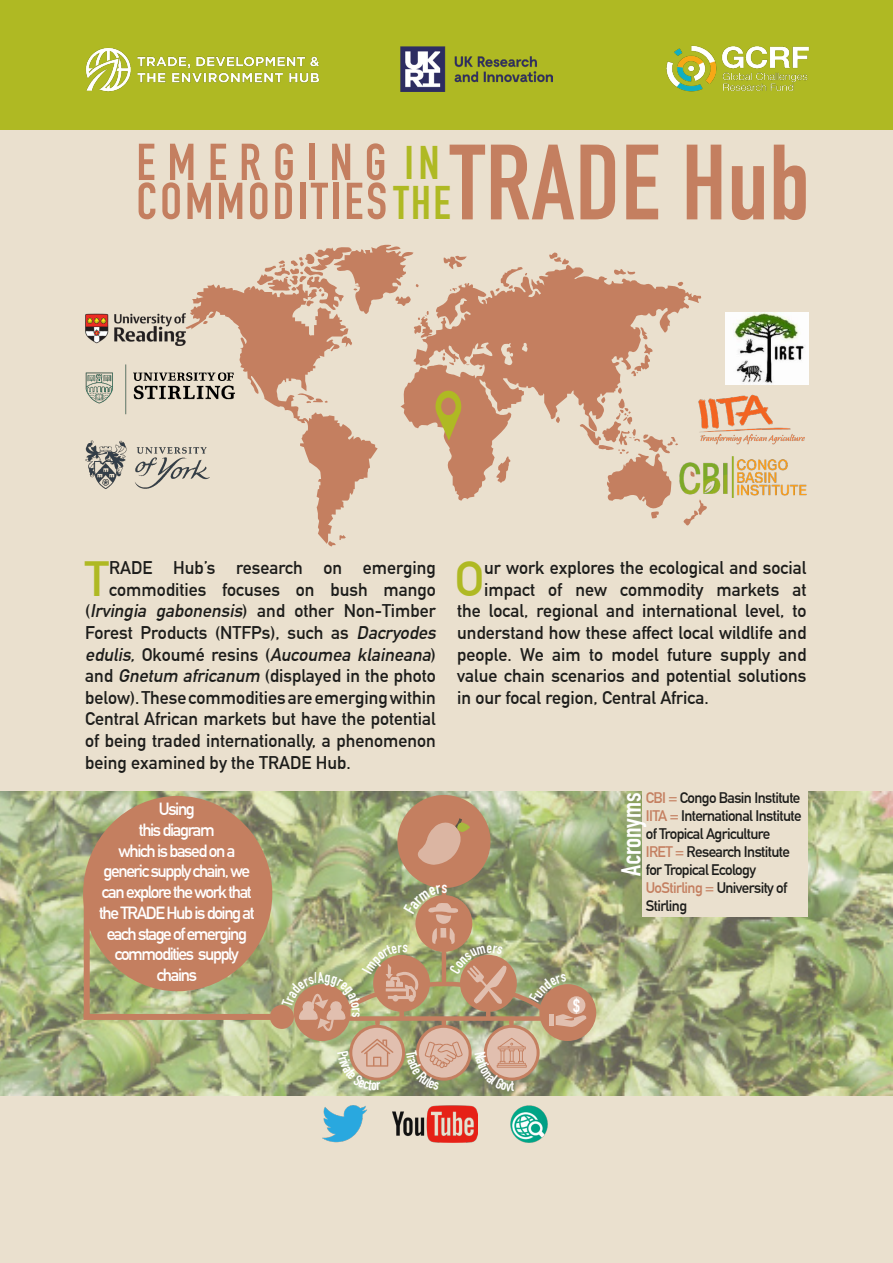
<style>
.page{position:relative;width:893px;height:1263px;background:#eae0ce}
.page>*{position:absolute;margin:0;border:0;box-sizing:border-box;transform-origin:0 0}
.t1{font:700 105px "DIN Condensed";letter-spacing:.01em;color:#c47f60}
.t2{font:700 51px "DIN Condensed";letter-spacing:.06em;color:#c47f60}
.t3{font:700 51px "DIN Condensed";letter-spacing:.24em;color:#c47f60}
.t4{font:700 48.3px "DIN Alternate";color:#afb923}
.t5{font:700 27px "DIN Condensed";letter-spacing:-.005em;color:#fff}
.t6{font:700 18px "DIN Alternate";color:#1d1d1b}
.t7{font:italic 700 18px "DIN Alternate";color:#1d1d1b}
.t8{font:700 18px "DIN Condensed";color:#fff}
.t9{font:700 17.25px/20.7px "DIN Alternate";letter-spacing:-.08em;color:#fff;text-align:center}
.t10{font:700 15px/18px "DIN Alternate";letter-spacing:-.04em;color:#1d1d1b}
.s1{font-size:46.5px;color:#afb923}
.s2{font-style:italic}
.s3{font-style:normal}
.s4{color:#c47f60}
</style>
<div class="page">
<img style="left:0;top:791px;width:893px;height:304px">
<div style="left:84px;top:894px;width:6px;height:122px;background:#c47f60"></div>
<div style="left:84px;top:1014px;width:198px;height:6px;background:#c47f60"></div>
<div style="left:270px;top:1005px;width:24px;height:24px;background:#c47f60;border-radius:50%"></div>
<div style="left:85px;top:797px;width:186px;height:193px;background:#c47f60;border-radius:50%"></div>
<div style="left:399px;top:796px;width:90px;height:90px;background:#c47f60;border-radius:50%"></div>
<div style="left:397px;top:795px;width:93px;height:93px;border:3px solid #c47f60;border-radius:50%"></div>
<div style="left:542px;top:986px;width:52px;height:53px;background:#c47f60;border-radius:50%"></div>
<div style="left:539px;top:984px;width:57px;height:57px;border:4px solid #c47f60;border-radius:50%"></div>
<div style="left:642px;top:781px;width:166px;height:135px;background:#eae0ce"></div>
<div style="left:0;top:0;width:893px;height:130px;background:#afb923"></div>
<img style="left:85px;top:364px;width:101px;height:51px">
<img style="left:709px;top:456px;width:98px;height:41px">
<img style="left:709px;top:395px;width:96px;height:50px">
<img style="left:725px;top:312px;width:83px;height:72px">
<img style="left:85px;top:440px;width:101px;height:49px">
<img style="left:85px;top:313px;width:100px;height:33px">
<svg style="left:186px;top:284px;width:192px;height:260px"></svg>
<svg style="left:298px;top:392px;width:31px;height:12px"></svg>
<svg style="left:328px;top:534px;width:18px;height:12px"></svg>
<svg style="left:443px;top:255px;width:24px;height:5px"></svg>
<svg style="left:401px;top:260px;width:301px;height:241px;fill:#c47f60"></svg>
<svg style="left:520px;top:343px;width:9px;height:9px"></svg>
<svg style="left:501px;top:341px;width:12px;height:27px"></svg>
<svg style="left:254px;top:244px;width:180px;height:105px"></svg>
<svg style="left:442px;top:353px;width:13px;height:13px"></svg>
<svg style="left:479px;top:366px;width:4px;height:5px"></svg>
<svg style="left:495px;top:265px;width:34px;height:27px"></svg>
<svg style="left:549px;top:253px;width:22px;height:12px"></svg>
<svg style="left:495px;top:453px;width:18px;height:31px"></svg>
<svg style="left:553px;top:417px;width:9px;height:6px"></svg>
<svg style="left:202px;top:320px;width:7px;height:5px"></svg>
<svg style="left:678px;top:282px;width:7px;height:5px"></svg>
<svg style="left:629px;top:326px;width:24px;height:51px"></svg>
<svg style="left:613px;top:268px;width:24px;height:7px"></svg>
<svg style="left:580px;top:387px;width:129px;height:139px"></svg>
<svg style="left:435px;top:391px;width:26px;height:50px"></svg>
<img style="left:322px;top:1105px;width:45px;height:38px">
<img style="left:392px;top:1106px;width:85px;height:36px">
<img style="left:500px;top:1095px;width:56px;height:48px">
<svg style="left:418px;top:818px;width:44px;height:47px"></svg>
<svg style="left:457px;top:822px;width:13px;height:10px"></svg>
<img style="left:86px;top:48px;width:233px;height:44px">
<img style="left:666px;top:45px;width:143px;height:47px">
<img style="left:401px;top:46px;width:151px;height:45px">
<svg style="left:282px;top:885px;width:306px;height:206px;background:#afa37b"></svg>
<p class="t3" style="left:136px;top:128px;width:304px">EMERGING<span class="s1">IN</span></p>
<p class="t2" style="left:136px;top:167px;width:316px">COMMODITIES<span class="s1">THE</span></p>
<p class="t1" style="left:450px;top:112px;width:362px">TRADE Hub</p>
<p class="t4" style="left:85px;top:542px;width:26px">T</p>
<p class="t6" style="left:109px;top:554px;width:328px">RADE Hub’s research on emerging</p>
<p class="t6" style="left:109px;top:576px;width:328px">commodities focuses on bush mango</p>
<p class="t6" style="left:85px;top:597px;width:352px">( <span class="s2">Irvingia gabonensis</span>) a n d ot h e r N o n -Ti m b e r</p>
<p class="t6" style="left:85px;top:619px;width:357px">Forest Products (NTFPs), such as <span class="s2">Dacryodes</span></p>
<p class="t7" style="left:85px;top:640px;width:352px">edulis, <span class="s3">O ko u m é re s i n s (</span>Aucoumea klaineana<span class="s3">)</span></p>
<p class="t6" style="left:85px;top:662px;width:352px">and <span class="s2">Gnetum africanum</span> (displayed in the photo</p>
<p class="t6" style="left:85px;top:684px;width:352px">below). These commodities are emerging within</p>
<p class="t6" style="left:85px;top:705px;width:352px">Central African markets but have the potential</p>
<p class="t6" style="left:85px;top:727px;width:352px">of being traded internationally, a phenomenon</p>
<p class="t6" style="left:85px;top:748px;width:267px">being examined by the TRADE Hub.</p>
<p class="t4" style="left:455px;top:542px;width:31px">O</p>
<p class="t6" style="left:484px;top:554px;width:324px">ur work explores the ecological and social</p>
<p class="t6" style="left:484px;top:576px;width:324px">impact of new commodity markets at</p>
<p class="t6" style="left:457px;top:597px;width:351px">the local, regional and international level, to</p>
<p class="t6" style="left:457px;top:619px;width:351px">understand how these affect local wildlife and</p>
<p class="t6" style="left:457px;top:640px;width:351px">people. We aim to model future supply and</p>
<p class="t6" style="left:457px;top:662px;width:351px">value chain scenarios and potential solutions</p>
<p class="t6" style="left:457px;top:684px;width:253px">in our focal region, Central Africa.</p>
<p class="t10" style="left:646px;top:788px;width:156px"><span class="s4">CBI =</span> Congo Basin Institute</p>
<p class="t10" style="left:646px;top:806px;width:157px"><span class="s4">IITA =</span> International Institute of Tropical Agriculture</p>
<p class="t10" style="left:646px;top:842px;width:146px"><span class="s4">IRET =</span> Research Institute for Tropical Ecology</p>
<p class="t10" style="left:646px;top:878px;width:143px"><span class="s4">UoStirling =</span> University of<br>Stirling</p>
<p class="t9" style="left:99px;top:798px;width:157px">Using<br>this diagram<br>which is based on a generic supply chain, we can explore the work that the TRADE Hub is doing at each stage of emerging commodities supply chains</p>
<h3 class="t5" style="left:613px;top:876px;width:85px;rotate:-90deg">Acronyms</h3>
<p class="t8" style="left:573px;top:993px;width:8px">$</p>
</div>
